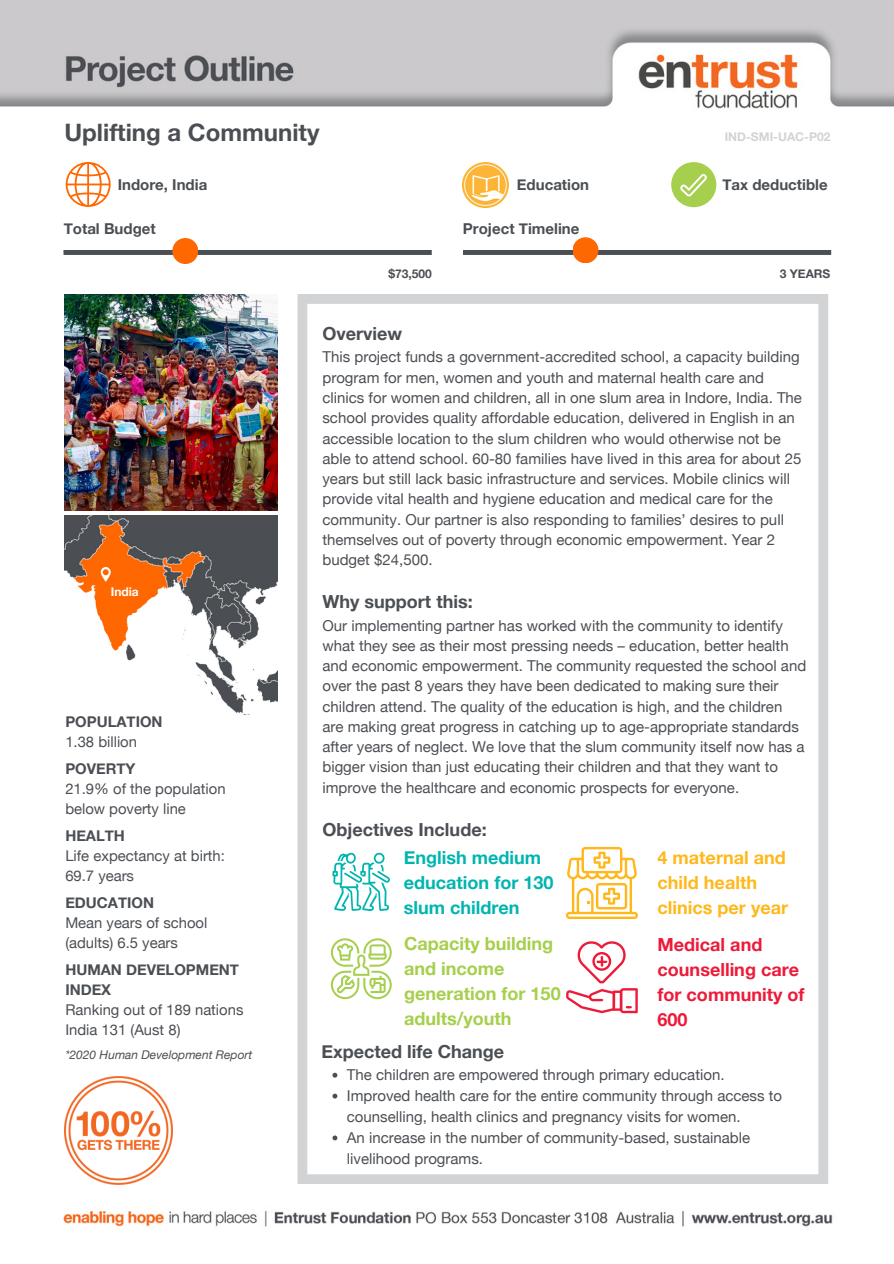
<style>
.page{position:relative;width:894px;height:1264px;background:#fff}
.page>*{position:absolute;margin:0;border:0;box-sizing:border-box;transform-origin:0 0}
.t1{font:700 24px "Helvetica Neue";color:#4b4f54}
.t2{font:700 18px "Helvetica Neue";color:#4b4f54}
.t3{font:700 18px/24.9px "Helvetica Neue";color:#a5cf4c}
.t4{font:700 18px/24.9px "Helvetica Neue";color:#ed1a39}
.t5{font:700 18px/24.9px "Helvetica Neue";color:#00b5b0}
.t6{font:700 18px/25px "Helvetica Neue";color:#ffb81c}
.t7{font:15px/20.2px "Helvetica Neue";color:#4b4f54}
.t8{font:700 15px "Helvetica Neue";color:#4b4f54}
.t9{font:14.85px/20px "Helvetica Neue";color:#4b4f54}
.t10{font:700 14.85px/20px "Helvetica Neue";color:#4b4f54}
.t11{font:italic 12px "Helvetica Neue";color:#4b4f54}
.t12{font:700 12px "Helvetica Neue";color:#d1d3d4}
.t13{font:700 12px "Helvetica Neue";color:#4b4f54}
.t14{font:700 12px "Helvetica Neue";color:#fff}
</style>
<div class="page">
<img style="left:0;top:0;width:893px;height:1227px">
<svg style="left:297px;top:294px;width:531px;height:889px"></svg>
<img style="left:64px;top:294px;width:213px;height:216px">
<div style="left:671px;top:162px;width:45px;height:45px;background:#a5cf4c;border-radius:50%"></div>
<svg style="left:680px;top:174px;width:26px;height:22px"></svg>
<svg style="left:66px;top:162px;width:45px;height:45px"></svg>
<img style="left:463px;top:162px;width:45px;height:45px">
<div style="left:63px;top:250px;width:368px;height:5px;background:#4b4f54"></div>
<div style="left:463px;top:250px;width:367px;height:5px;background:#4b4f54"></div>
<div style="left:572px;top:237px;width:26px;height:26px;background:#ff6700;border-radius:50%"></div>
<div style="left:172px;top:238px;width:26px;height:26px;background:#ff6700;border-radius:50%"></div>
<img style="left:64px;top:516px;width:213px;height:198px">
<svg style="left:101px;top:567px;width:10px;height:14px"></svg>
<svg style="left:332px;top:852px;width:58px;height:59px"></svg>
<svg style="left:565px;top:847px;width:72px;height:72px"></svg>
<svg style="left:566px;top:940px;width:71px;height:73px"></svg>
<img style="left:64px;top:1076px;width:109px;height:108px">
<svg style="left:331px;top:938px;width:60px;height:61px"></svg>
<svg style="left:332px;top:1072px;width:5px;height:5px"></svg>
<svg style="left:332px;top:1093px;width:5px;height:5px"></svg>
<svg style="left:332px;top:1135px;width:5px;height:5px"></svg>
<h1 class="t1" style="left:64px;top:117px;width:256px">Uplifting a Community</h1>
<p class="t12" style="left:724px;top:129px;width:107px">IND-SMI-UAC-P02</p>
<p class="t8" style="left:118px;top:176px;width:91px">Indore, India</p>
<p class="t8" style="left:516px;top:176px;width:74px">Education</p>
<p class="t8" style="left:722px;top:176px;width:107px">Tax deductible</p>
<p class="t8" style="left:64px;top:220px;width:93px">Total Budget</p>
<p class="t8" style="left:463px;top:220px;width:118px">Project Timeline</p>
<p class="t13" style="left:388px;top:266px;width:45px">$73,500</p>
<p class="t13" style="left:779px;top:266px;width:52px">3 YEARS</p>
<p class="t14" style="left:111px;top:584px;width:29px">India</p>
<p class="t10" style="left:65px;top:711px;width:99px">POPULATION</p>
<p class="t9" style="left:65px;top:731px;width:73px">1.38 billion</p>
<p class="t10" style="left:65px;top:758px;width:72px">POVERTY</p>
<p class="t9" style="left:65px;top:778px;width:162px">21.9% of the population below poverty line</p>
<p class="t10" style="left:65px;top:825px;width:61px">HEALTH</p>
<p class="t9" style="left:65px;top:845px;width:161px">Life expectancy at birth:<br>69.7 years</p>
<p class="t10" style="left:65px;top:892px;width:90px">EDUCATION</p>
<p class="t9" style="left:65px;top:912px;width:143px">Mean years of school (adults) 6.5 years</p>
<p class="t10" style="left:65px;top:959px;width:175px">HUMAN DEVELOPMENT<br>INDEX</p>
<p class="t9" style="left:65px;top:999px;width:179px">Ranking out of 189 nations<br>India 131 (Aust 8)</p>
<p class="t11" style="left:65px;top:1047px;width:188px">*2020 Human Development Report</p>
<p class="t2" style="left:322px;top:322px;width:81px">Overview</p>
<p class="t7" style="left:322px;top:347px;width:481px">This project funds a government-accredited school, a capacity building program for men, women and youth and maternal health care and clinics for women and children, all in one slum area in Indore, India. The school provides quality affordable education, delivered in English in an accessible location to the slum children who would otherwise not be able to attend school. 60-80 families have lived in this area for about 25 years but still lack basic infrastructure and services. Mobile clinics will provide vital health and hygiene education and medical care for the community. Our partner is also responding to families’ desires to pull themselves out of poverty through economic empowerment. Year 2 budget $24,500.</p>
<p class="t2" style="left:322px;top:590px;width:152px">Why support this:</p>
<p class="t7" style="left:322px;top:615px;width:485px">Our implementing partner has worked with the community to identify what they see as their most pressing needs – education, better health and economic empowerment. The community requested the school and over the past 8 years they have been dedicated to making sure their children attend. The quality of the education is high, and the children are making great progress in catching up to age-appropriate standards after years of neglect. We love that the slum community itself now has a bigger vision than just educating their children and that they want to improve the healthcare and economic prospects for everyone.</p>
<p class="t2" style="left:322px;top:818px;width:166px">Objectives Include:</p>
<p class="t5" style="left:404px;top:844px;width:151px">English medium education for 130 slum children</p>
<p class="t3" style="left:404px;top:930px;width:158px">Capacity building and income generation for 150 adults/youth</p>
<p class="t2" style="left:321px;top:1040px;width:184px">Expected life Change</p>
<p class="t6" style="left:657px;top:844px;width:132px">4 maternal and child health clinics per year</p>
<p class="t4" style="left:657px;top:932px;width:148px">Medical and counselling care for community of<br>600</p>
<p class="t7" style="left:347px;top:1064px;width:436px;line-height:20.9px">The children are empowered through primary education.<br>Improved health care for the entire community through access to counselling, health clinics and pregnancy visits for women.<br>An increase in the number of community-based, sustainable livelihood programs.</p>
</div>
